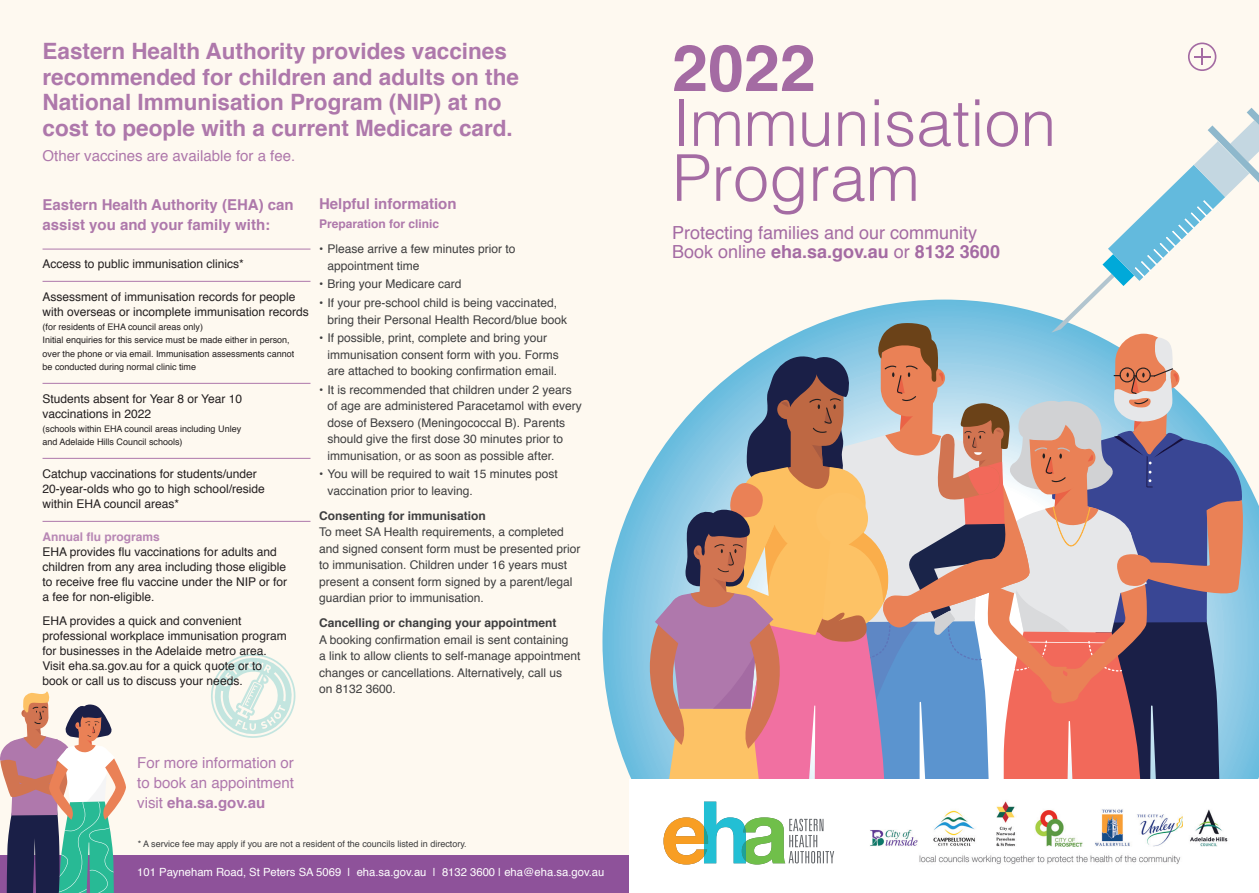
<style>
.page{position:relative;width:1259px;height:893px;background:#fef9f0}
.page>*{position:absolute;margin:0;border:0;box-sizing:border-box;transform-origin:0 0}
.t1{font:300 64.65px/54.9px "Helvetica";color:#a46ba3}
.t2{font:700 64.65px "Helvetica";color:#a46ba3}
.t3{font:700 22.5px/25.5px "Helvetica";color:#ae78ab}
.t4{font:18px/19.5px "Helvetica";color:#a46ba3}
.t5{font:700 15px/19.5px "Helvetica";color:#ae78ab}
.t6{font:15px/20.1px "Helvetica";color:#af78ad;text-align:justify}
.t7{font:15px "Helvetica";color:#ae78ab}
.t8{font:12px/16.5px "Helvetica";color:#3e3e3f}
.t9{font:12px/15px "Helvetica";color:#231f20}
.t10{font:700 12px "Helvetica";color:#3e3e3f}
.t11{font:700 12px "Helvetica";color:#ae78ab}
.t12{font:700 12px "Helvetica";color:#b786b4}
.t13{font:11.25px "Helvetica";color:#fff}
.t14{font:9px/13.5px "Helvetica";color:#231f20}
.t15{font:9px "Helvetica";color:#3e3e3f}
.s1{font-weight:700}
</style>
<div class="page">
<svg style="left:602px;top:480px;width:41px;height:299px"></svg>
<div style="left:0;top:855px;width:1259px;height:38px;background:#8e529a"></div>
<hr style="left:43px;top:249px;width:267px;height:1px;background:#ae78ab">
<hr style="left:43px;top:281px;width:267px;height:1px;background:#ae78ab">
<hr style="left:43px;top:383px;width:267px;height:1px;background:#ae78ab">
<hr style="left:43px;top:458px;width:267px;height:1px;background:#ae78ab">
<hr style="left:43px;top:521px;width:267px;height:1px;background:#ae78ab">
<svg style="left:0;top:691px;width:126px;height:202px"></svg>
<svg style="left:211px;top:654px;width:85px;height:84px"></svg>
<div style="left:629px;top:779px;width:630px;height:114px;background:#fff"></div>
<svg style="left:1188px;top:43px;width:28px;height:28px"></svg>
<svg style="left:643px;top:108px;width:616px;height:757px"></svg>
<h2 class="t3" style="left:43px;top:39px;width:478px">Eastern Health Authority provides vaccines recommended for children and adults on the National Immunisation Program (NIP) at no cost to people with a current Medicare card.</h2>
<p class="t7" style="left:43px;top:145px;width:254px">Other vaccines are available for a fee.</p>
<p class="t5" style="left:43px;top:195px;width:253px">Eastern Health Authority (EHA) can assist you and your family with:</p>
<p class="t5" style="left:319px;top:194px;width:139px">Helpful information</p>
<p class="t11" style="left:319px;top:214px;width:122px">Preparation for clinic</p>
<p class="t8" style="left:327px;top:241px;width:190px;text-indent:-9px">• Please arrive a few minutes prior to appointment time</p>
<p class="t8" style="left:319px;top:276px;width:144px">• Bring your Medicare card</p>
<p class="t8" style="left:327px;top:295px;width:241px;text-indent:-9px">• If your pre-school child is being vaccinated, bring their Personal Health Record/blue book</p>
<p class="t8" style="left:327px;top:330px;width:233px;text-indent:-9px">• If possible, print, complete and bring your immunisation consent form with you. Forms are attached to booking confirmation email.</p>
<p class="t8" style="left:327px;top:382px;width:256px;text-indent:-9px">• It is recommended that children under 2 years of age are administered Paracetamol with every dose of Bexsero (Meningococcal B). Parents should give the first dose 30 minutes prior to immunisation, or as soon as possible after.</p>
<p class="t8" style="left:327px;top:466px;width:232px;text-indent:-9px">• You will be required to wait 15 minutes post vaccination prior to leaving.</p>
<p class="t10" style="left:319px;top:506px;width:168px">Consenting for immunisation</p>
<p class="t8" style="left:319px;top:524px;width:263px">To meet SA Health requirements, a completed and signed consent form must be presented prior to immunisation. Children under 16 years must present a consent form signed by a parent/legal guardian prior to immunisation.</p>
<p class="t10" style="left:319px;top:613px;width:239px">Cancelling or changing your appointment</p>
<p class="t8" style="left:319px;top:632px;width:263px">A booking confirmation email is sent containing<br>a link to allow clients to self-manage appointment changes or cancellations. Alternatively, call us<br>on 8132 3600.</p>
<p class="t9" style="left:43px;top:257px;width:203px">Access to public immunisation clinics*</p>
<p class="t9" style="left:43px;top:290px;width:268px">Assessment of immunisation records for people with overseas or incomplete immunisation records</p>
<p class="t14" style="left:43px;top:320px;width:253px">(for residents of EHA council areas only)<br>Initial enquiries for this service must be made either in person, over the phone or via email. Immunisation assessments cannot be conducted during normal clinic time</p>
<p class="t9" style="left:43px;top:392px;width:201px">Students absent for Year 8 or Year 10 vaccinations in 2022</p>
<p class="t14" style="left:43px;top:422px;width:200px">(schools within EHA council areas including Unley and Adelaide Hills Council schools)</p>
<p class="t9" style="left:43px;top:467px;width:224px">Catchup vaccinations for students/under<br>20-year-olds who go to high school/reside within EHA council areas*</p>
<p class="t12" style="left:43px;top:527px;width:119px">Annual flu programs</p>
<p class="t9" style="left:43px;top:545px;width:246px">EHA provides flu vaccinations for adults and children from any area including those eligible to receive free flu vaccine under the NIP or for a fee for non-eligible.</p>
<p class="t9" style="left:43px;top:613px;width:246px">EHA provides a quick and convenient professional workplace immunisation program for businesses in the Adelaide metro area.<br>Visit eha.sa.gov.au for a quick quote or to book or call us to discuss your needs.</p>
<p class="t6" style="left:137px;top:753px;width:158px">For more information or to book an appointment visit <span class="s1">eha.sa.gov.au</span></p>
<p class="t15" style="left:138px;top:837px;width:331px">* A service fee may apply if you are not a resident of the councils listed in directory.</p>
<p class="t13" style="left:137px;top:863px;width:468px">101 Payneham Road, St Peters SA 5069 | eha.sa.gov.au | 8132 3600 | eha@eha.sa.gov.au</p>
<h1 class="t2" style="left:672px;top:16px;width:145px">2022</h1>
<h1 class="t1" style="left:672px;top:91px;width:386px">Immunisation<br>Program</h1>
<h3 class="t4" style="left:672px;top:223px;width:329px">Protecting families and our community<br>Book online <span class="s1">eha.sa.gov.au</span> or <span class="s1">8132 3600</span></h3>
</div>
